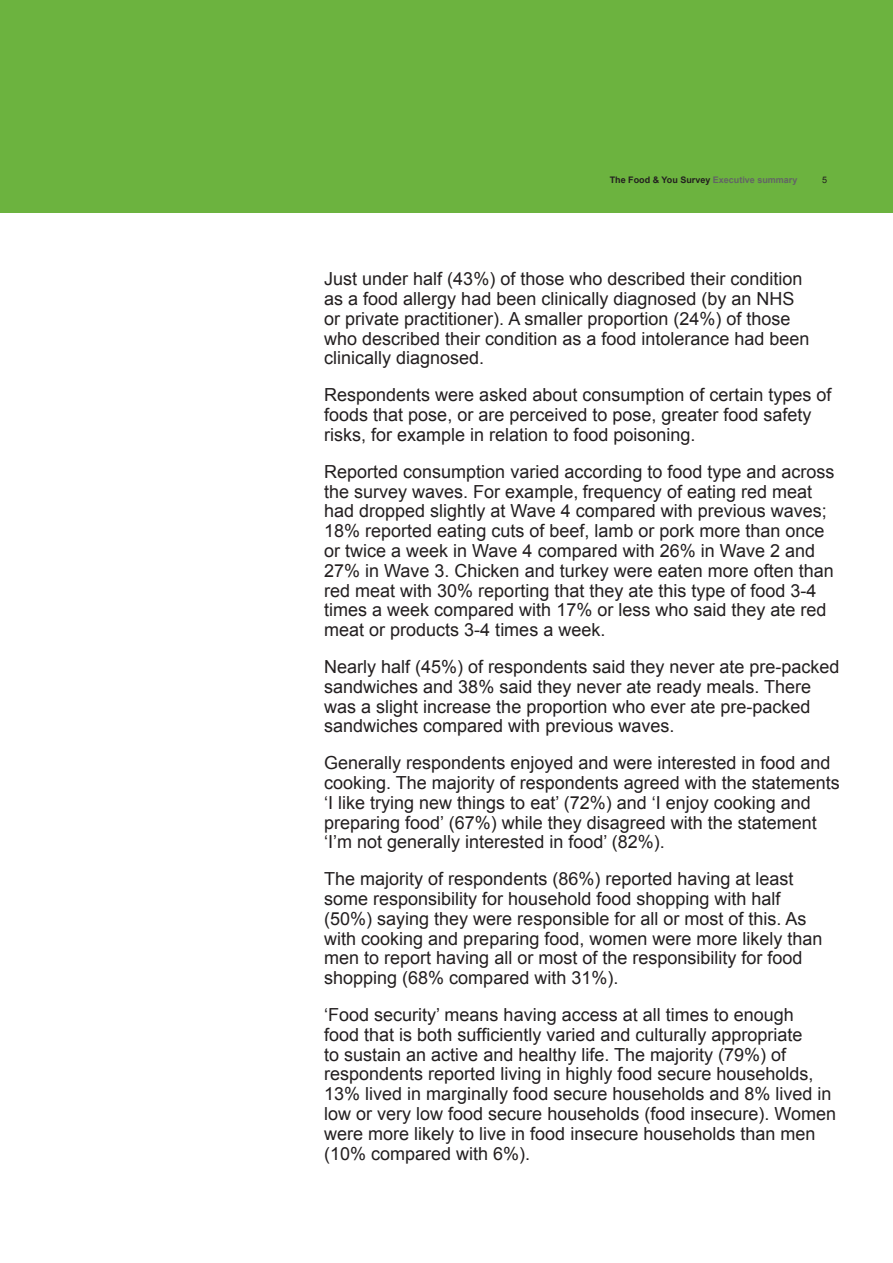
<style>
.page{position:relative;width:893px;height:1263px;background:#fff}
.page>*{position:absolute;margin:0;border:0;box-sizing:border-box;transform-origin:0 0}
.BSA_Body_Copy{font:18px/19.8px "Arial";color:#231f20}
.t1{font:700 9px "Arial";color:#231f20}
.t2{font:9px "Arial";color:#231f20}
.s1{color:#636366}
</style>
<div class="page">
<div style="left:0;top:0;width:893px;height:213px;background:#6cb33f"></div>
<p class="t1" style="left:610px;top:174px;width:189px">The Food &amp; You Survey <span class="s1">Executive summary</span></p>
<p class="t2" style="left:822px;top:174px;width:7px">5</p>
<p class="BSA_Body_Copy" style="left:324px;top:269px;width:487px">Just under half (43%) of those who described their condition as a food allergy had been clinically diagnosed (by an NHS or private practitioner). A smaller proportion (24%) of those who described their condition as a food intolerance had been clinically diagnosed.</p>
<p class="BSA_Body_Copy" style="left:324px;top:385px;width:509px">Respondents were asked about consumption of certain types of foods that pose, or are perceived to pose, greater food safety risks, for example in relation to food poisoning.</p>
<p class="BSA_Body_Copy" style="left:324px;top:462px;width:512px">Reported consumption varied according to food type and across the survey waves. For example, frequency of eating red meat had dropped slightly at Wave 4 compared with previous waves; 18% reported eating cuts of beef, lamb or pork more than once or twice a week in Wave 4 compared with 26% in Wave 2 and 27% in Wave 3. Chicken and turkey were eaten more often than red meat with 30% reporting that they ate this type of food 3-4 times a week compared with 17% or less who said they ate red meat or products 3-4 times a week.</p>
<p class="BSA_Body_Copy" style="left:324px;top:657px;width:517px">Nearly half (45%) of respondents said they never ate pre-packed sandwiches and 38% said they never ate ready meals. There was a slight increase the proportion who ever ate pre-packed sandwiches compared with previous waves.</p>
<p class="BSA_Body_Copy" style="left:324px;top:753px;width:517px">Generally respondents enjoyed and were interested in food and cooking. The majority of respondents agreed with the statements ‘I like trying new things to eat’ (72%) and ‘I enjoy cooking and preparing food’ (67%) while they disagreed with the statement ‘I’m not generally interested in food’ (82%).</p>
<p class="BSA_Body_Copy" style="left:324px;top:869px;width:500px">The majority of respondents (86%) reported having at least some responsibility for household food shopping with half (50%) saying they were responsible for all or most of this. As with cooking and preparing food, women were more likely than men to report having all or most of the responsibility for food shopping (68% compared with 31%).</p>
<p class="BSA_Body_Copy" style="left:324px;top:1005px;width:513px">‘Food security’ means having access at all times to enough<br>food that is both sufficiently varied and culturally appropriate<br>to sustain an active and healthy life. The majority (79%) of respondents reported living in highly food secure households, 13% lived in marginally food secure households and 8% lived in low or very low food secure households (food insecure). Women were more likely to live in food insecure households than men (10% compared with 6%).</p>
</div>
